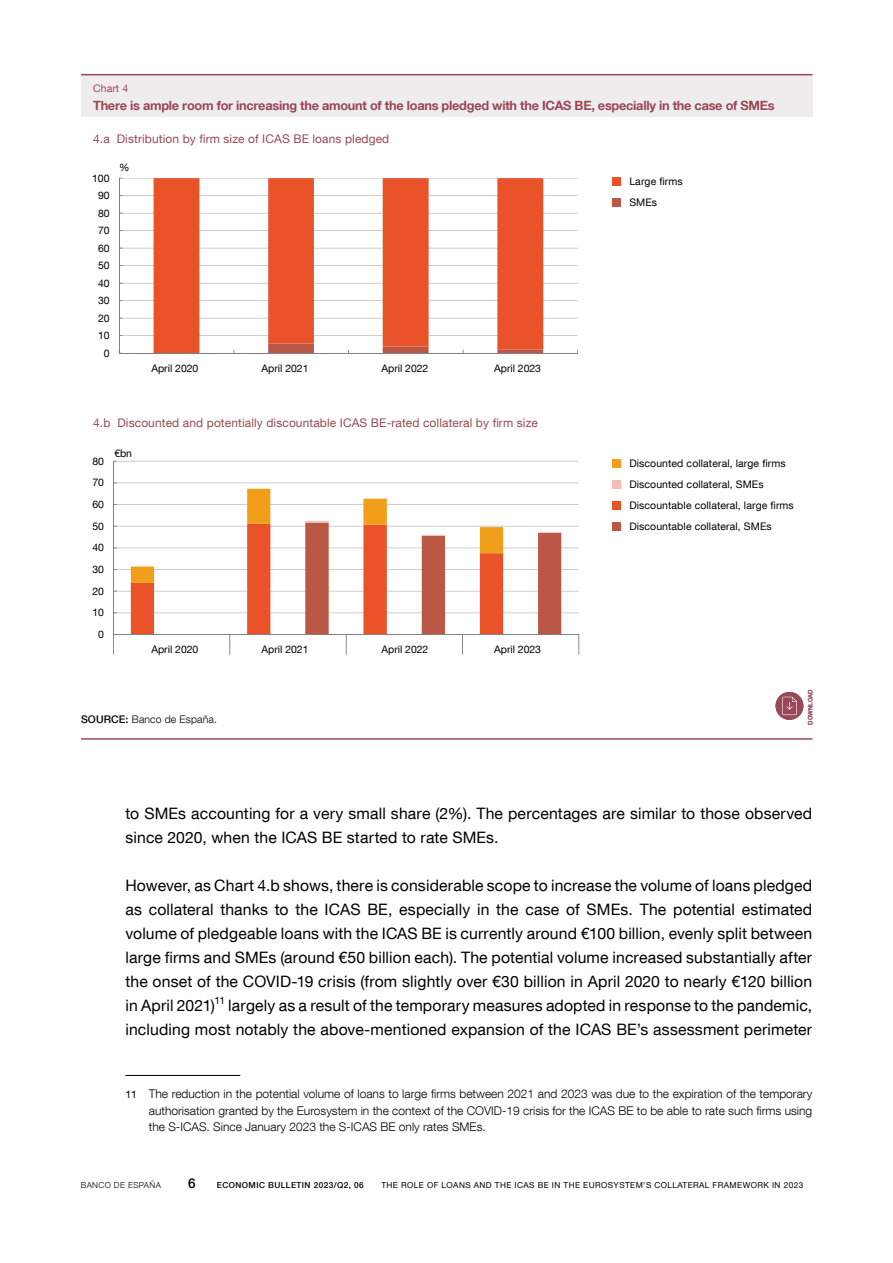
<style>
.page{position:relative;width:893px;height:1263px;background:#fff}
.page>*{position:absolute;margin:0;border:0;box-sizing:border-box;transform-origin:0 0}
.Texto_artículo{font:15.75px/24px "Bd E Neue Helvetica";letter-spacing:.01em;color:#000}
.t1{font:500 13.5px "Bd E Neue Helvetica";color:#000}
.t2{font:700 12.75px "Bd E Neue Helvetica";letter-spacing:-.02em;color:#984856}
.Citas_10_texto{font:300 12px/16.5px "Bd E Neue Helvetica";color:#000;text-align:justify}
.t3{font:12px "Bd E Neue Helvetica";letter-spacing:.01em;color:#984856}
.t4{font:10.5px "Bd E Neue Helvetica";letter-spacing:.01em;color:#000}
.t5{font:300 10.5px "Bd E Neue Helvetica";letter-spacing:.01em;color:#000}
.t6{font:10.5px "Bd E Neue Helvetica";letter-spacing:.01em;color:#984856}
.t7{font:8.25px "Bd E Neue Helvetica";letter-spacing:.05em;color:#000}
.t8{font:500 8.25px "Bd E Neue Helvetica";letter-spacing:.05em;color:#000}
.t9{font:300 8.25px "Bd E Neue Helvetica";letter-spacing:.05em;color:#000}
.t10{font:500 6px "Bd E Neue Helvetica";color:#984856}
.s1{font-weight:500}
.s2{font-weight:400;font-size:10.5px}
</style>
<div class="page">
<hr style="left:125px;top:1075px;width:115px;height:1px;background:#000">
<div style="left:81px;top:75px;width:731px;height:42px;background:#efeced"></div>
<hr style="left:81px;top:738px;width:731px;height:2px;background:#984856">
<hr style="left:81px;top:74px;width:731px;height:1px;background:#984856">
<div style="left:613px;top:522px;width:8px;height:9px;background:#ba5845"></div>
<div style="left:613px;top:501px;width:8px;height:9px;background:#ea5229"></div>
<div style="left:613px;top:480px;width:8px;height:9px;background:#f7bbb8"></div>
<div style="left:613px;top:459px;width:8px;height:9px;background:#f19e1a"></div>
<div style="left:613px;top:198px;width:8px;height:9px;background:#ba5845"></div>
<div style="left:613px;top:177px;width:8px;height:9px;background:#ea5229"></div>
<hr style="left:119px;top:335px;width:459px;height:1px;background:#a6a5a5">
<hr style="left:119px;top:318px;width:459px;height:1px;background:#a6a5a5">
<hr style="left:119px;top:300px;width:459px;height:1px;background:#a6a5a5">
<hr style="left:119px;top:283px;width:459px;height:1px;background:#a6a5a5">
<hr style="left:119px;top:265px;width:459px;height:1px;background:#a6a5a5">
<hr style="left:119px;top:248px;width:459px;height:1px;background:#a6a5a5">
<hr style="left:119px;top:230px;width:459px;height:1px;background:#a6a5a5">
<hr style="left:119px;top:213px;width:459px;height:1px;background:#a6a5a5">
<hr style="left:119px;top:195px;width:459px;height:1px;background:#a6a5a5">
<hr style="left:119px;top:178px;width:459px;height:1px;background:#a6a5a5">
<svg style="left:154px;top:178px;width:389px;height:175px"></svg>
<hr style="left:119px;top:178px;width:1px;height:175px;background:#7f8080">
<hr style="left:119px;top:353px;width:459px;height:1px;background:#7f8080">
<svg style="left:268px;top:343px;width:275px;height:10px"></svg>
<hr style="left:113px;top:613px;width:466px;height:1px;background:#a6a5a5">
<hr style="left:113px;top:591px;width:466px;height:1px;background:#a6a5a5">
<hr style="left:113px;top:569px;width:466px;height:1px;background:#a6a5a5">
<hr style="left:113px;top:548px;width:466px;height:1px;background:#a6a5a5">
<hr style="left:113px;top:526px;width:466px;height:1px;background:#a6a5a5">
<hr style="left:113px;top:504px;width:466px;height:1px;background:#a6a5a5">
<hr style="left:113px;top:483px;width:466px;height:1px;background:#a6a5a5">
<hr style="left:113px;top:461px;width:466px;height:1px;background:#a6a5a5">
<hr style="left:113px;top:461px;width:1px;height:173px;background:#7f8080">
<hr style="left:113px;top:634px;width:466px;height:1px;background:#7f8080">
<svg style="left:113px;top:635px;width:1px;height:19px"></svg>
<svg style="left:131px;top:489px;width:430px;height:165px"></svg>
<svg style="left:578px;top:635px;width:1px;height:19px"></svg>
<div style="left:775px;top:692px;width:28px;height:28px;background:#984856;border-radius:50%"></div>
<svg style="left:782px;top:697px;width:15px;height:18px"></svg>
<p class="t6" style="left:93px;top:82px;width:37px">Chart 4</p>
<p class="t2" style="left:93px;top:97px;width:683px">There is ample room for increasing the amount of the loans pledged with the ICAS BE, especially in the case of SMEs</p>
<p class="t3" style="left:93px;top:131px;width:298px">4.a Distribution by firm size of ICAS BE loans pledged</p>
<p class="t4" style="left:92px;top:171px;width:19px">100</p>
<p class="t4" style="left:98px;top:189px;width:13px">90</p>
<p class="t4" style="left:98px;top:206px;width:13px">80</p>
<p class="t4" style="left:98px;top:224px;width:13px">70</p>
<p class="t4" style="left:98px;top:241px;width:13px">60</p>
<p class="t4" style="left:98px;top:259px;width:13px">50</p>
<p class="t4" style="left:98px;top:276px;width:13px">40</p>
<p class="t4" style="left:98px;top:294px;width:13px">30</p>
<p class="t4" style="left:98px;top:311px;width:13px">20</p>
<p class="t4" style="left:98px;top:329px;width:13px">10</p>
<p class="t4" style="left:104px;top:346px;width:7px">0</p>
<p class="t4" style="left:119px;top:161px;width:12px">%</p>
<p class="t4" style="left:151px;top:362px;width:49px">April 2020</p>
<p class="t4" style="left:261px;top:362px;width:49px">April 2021</p>
<p class="t4" style="left:381px;top:362px;width:49px">April 2022</p>
<p class="t4" style="left:494px;top:362px;width:49px">April 2023</p>
<p class="t3" style="left:93px;top:415px;width:446px">4.b Discounted and potentially discountable ICAS BE-rated collateral by firm size</p>
<p class="t4" style="left:92px;top:454px;width:13px">80</p>
<p class="t4" style="left:92px;top:476px;width:13px">70</p>
<p class="t4" style="left:92px;top:498px;width:13px">60</p>
<p class="t4" style="left:92px;top:519px;width:13px">50</p>
<p class="t4" style="left:92px;top:541px;width:13px">40</p>
<p class="t4" style="left:92px;top:563px;width:13px">30</p>
<p class="t4" style="left:92px;top:584px;width:13px">20</p>
<p class="t4" style="left:92px;top:606px;width:13px">10</p>
<p class="t4" style="left:98px;top:628px;width:7px">0</p>
<p class="t4" style="left:114px;top:447px;width:19px">€bn</p>
<p class="t4" style="left:151px;top:643px;width:49px">April 2020</p>
<p class="t4" style="left:261px;top:643px;width:49px">April 2021</p>
<p class="t4" style="left:381px;top:643px;width:49px">April 2022</p>
<p class="t4" style="left:494px;top:643px;width:49px">April 2023</p>
<p class="t5" style="left:81px;top:713px;width:137px"><span class="s1">SOURCE:</span> Banco de España.</p>
<p class="t4" style="left:629px;top:175px;width:55px">Large firms</p>
<p class="t4" style="left:629px;top:196px;width:29px">SMEs</p>
<p class="t4" style="left:629px;top:457px;width:158px">Discounted collateral, large firms</p>
<p class="t4" style="left:629px;top:478px;width:136px">Discounted collateral, SMEs</p>
<p class="t4" style="left:629px;top:499px;width:166px">Discountable collateral, large firms</p>
<p class="t4" style="left:629px;top:520px;width:144px">Discountable collateral, SMEs</p>
<p class="t10" style="left:807px;top:724px;width:37px;rotate:-90deg">DOWNLOAD</p>
<p class="Texto_artículo" style="left:125px;top:801px;width:688px">to SMEs accounting for a very small share (2%). The percentages are similar to those observed since 2020, when the ICAS BE started to rate SMEs.</p>
<p class="Texto_artículo" style="left:125px;top:873px;width:688px;text-align:justify">However, as Chart 4.b shows, there is considerable scope to increase the volume of loans pledged as collateral thanks to the ICAS BE, especially in the case of SMEs. The potential estimated volume of pledgeable loans with the ICAS BE is currently around €100 billion, evenly split between large firms and SMEs (around €50 billion each). The potential volume increased substantially after the onset of the COVID-19 crisis (from slightly over €30 billion in April 2020 to nearly €120 billion in April 2021)<sup>11</sup> largely as a result of the temporary measures adopted in response to the pandemic, including most notably the above-mentioned expansion of the ICAS BE’s assessment perimeter</p>
<p class="Citas_10_texto" style="left:149px;top:1085px;width:665px;text-indent:-23px"><span class="s2">11</span> The reduction in the potential volume of loans to large firms between 2021 and 2023 was due to the expiration of the temporary authorisation granted by the Eurosystem in the context of the COVID-19 crisis for the ICAS BE to be able to rate such firms using the S-ICAS. Since January 2023 the S-ICAS BE only rates SMEs.</p>
<p class="t9" style="left:81px;top:1180px;width:82px">BANCO DE ESPAÑA</p>
<p class="t1" style="left:188px;top:1175px;width:9px">6</p>
<p class="t8" style="left:217px;top:1180px;width:148px">ECONOMIC BULLETIN 2023/Q2, 06</p>
<p class="t7" style="left:381px;top:1180px;width:423px">THE ROLE OF LOANS AND THE ICAS BE IN THE EUROSYSTEM’S COLLATERAL FRAMEWORK IN 2023</p>
</div>
